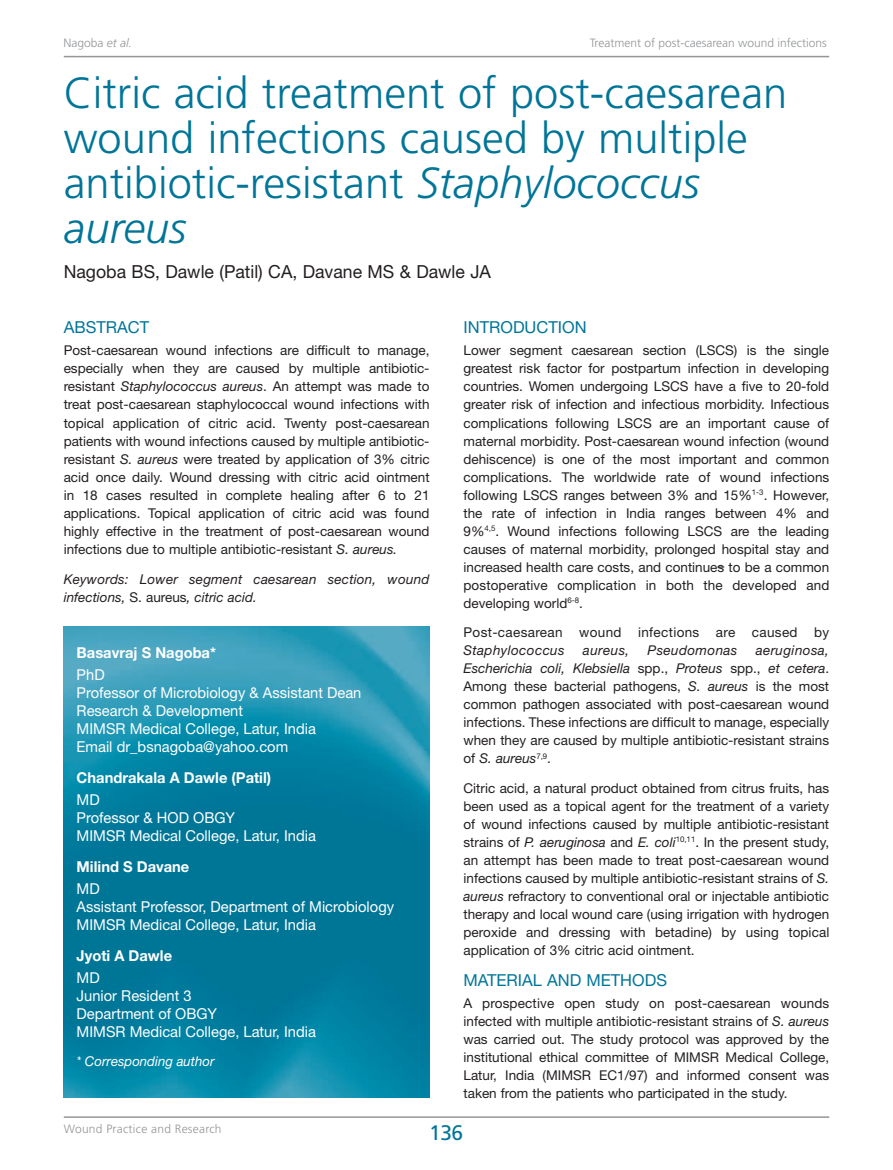
<style>
.page{position:relative;width:893px;height:1170px;background:#fff}
.page>*{position:absolute;margin:0;border:0;box-sizing:border-box;transform-origin:0 0}
.WPR_Top_Title{font:300 43.5px/45px "Frutiger";color:#007598}
.t1{font:21px "Frutiger";color:#007598}
.WPR_Top_Author{font:18px "Helvetica Neue";color:#231f20}
.WPR_Heading{font:16.5px "Helvetica Neue";color:#007598}
.WPR_Green_Box_text{font:15px/18px "Helvetica Neue";color:#fff}
.WPR_Green_Box_Author{font:700 15px "Helvetica Neue";color:#fff}
.WP_R_Galley{font:13.5px/18px "Helvetica Neue";color:#231f20;text-align:justify}
.WP_R_Galley-2{font:italic 13.5px/18px "Helvetica Neue";letter-spacing:.015em;color:#231f20}
.WP_R_Galley-3{font:13.5px/18px "Helvetica Neue";letter-spacing:.025em;color:#231f20}
.WPR_Green_Box_text-2{font:italic 13.5px "Helvetica Neue";color:#fff}
.t2{font:300 12px "Frutiger";color:#939598}
.t3{font:300 12px "Frutiger";letter-spacing:.02em;color:#939598}
.s1{font-style:italic}
.s2{font-style:normal}
</style>
<div class="page">
<hr style="left:64px;top:1116px;width:765px;height:1px;background:#939598">
<hr style="left:64px;top:56px;width:765px;height:1px;background:#939598">
<img style="left:64px;top:626px;width:365px;height:471px">
<p class="t2" style="left:63px;top:36px;width:70px">Nagoba <span class="s1">et al.</span></p>
<p class="t2" style="left:590px;top:36px;width:239px">Treatment of post-caesarean wound infections</p>
<p class="WPR_Top_Title" style="left:64px;top:70px;width:725px">Citric acid treatment of post-caesarean wound infections caused by multiple antibiotic-resistant <span class="s1">Staphylococcus aureus</span></p>
<p class="WPR_Top_Author" style="left:64px;top:261px;width:429px">Nagoba BS, Dawle (Patil) CA, Davane MS &amp; Dawle JA</p>
<p class="WPR_Heading" style="left:64px;top:317px;width:87px">ABSTRACT</p>
<p class="WP_R_Galley" style="left:64px;top:341px;width:367px">Post-caesarean wound infections are difficult to manage, especially when they are caused by multiple antibiotic&shy;resistant <span class="s1">Staphylococcus aureus</span>. An attempt was made to treat post-caesarean staphylococcal wound infections with topical application of citric acid. Twenty post-caesarean patients with wound infections caused by multiple antibiotic&shy;resistant <span class="s1">S. aureus</span> were treated by application of 3% citric acid once daily. Wound dressing with citric acid ointment in 18 cases resulted in complete healing after 6 to 21 applications. Topical application of citric acid was found highly effective in the treatment of post-caesarean wound infections due to multiple antibiotic-resistant <span class="s1">S. aureus.</span></p>
<p class="WP_R_Galley-2" style="left:64px;top:570px;width:367px">Keywords: Lower segment caesarean section, wound infections, <span class="s2">S. aureus</span>, citric acid.</p>
<p class="WPR_Green_Box_Author" style="left:77px;top:643px;width:141px">Basavraj S Nagoba*</p>
<p class="WPR_Green_Box_text" style="left:77px;top:665px;width:286px">PhD<br>Professor of Microbiology &amp; Assistant Dean<br>Research &amp; Development<br>MIMSR Medical College, Latur, India<br>Email dr_bsnagoba@yahoo.com</p>
<p class="WPR_Green_Box_Author" style="left:77px;top:768px;width:196px">Chandrakala A Dawle (Patil)</p>
<p class="WPR_Green_Box_text" style="left:77px;top:790px;width:241px">MD<br>Professor &amp; HOD OBGY<br>MIMSR Medical College, Latur, India</p>
<p class="WPR_Green_Box_Author" style="left:77px;top:857px;width:114px">Milind S Davane</p>
<p class="WPR_Green_Box_text" style="left:77px;top:879px;width:319px">MD<br>Assistant Professor, Department of Microbiology<br>MIMSR Medical College, Latur, India</p>
<p class="WPR_Green_Box_Author" style="left:77px;top:946px;width:97px">Jyoti A Dawle</p>
<p class="WPR_Green_Box_text" style="left:77px;top:968px;width:241px">MD<br>Junior Resident 3<br>Department of OBGY<br>MIMSR Medical College, Latur, India</p>
<p class="WPR_Green_Box_text-2" style="left:77px;top:1053px;width:139px">* Corresponding author</p>
<p class="WPR_Heading" style="left:463px;top:317px;width:125px">INTRODUCTION</p>
<p class="WP_R_Galley" style="left:463px;top:341px;width:367px">Lower segment caesarean section (LSCS) is the single greatest risk factor for postpartum infection in developing countries. Women undergoing LSCS have a five to 20-fold greater risk of infection and infectious morbidity. Infectious complications following LSCS are an important cause of maternal morbidity. Post-caesarean wound infection (wound dehiscence) is one of the most important and common complications. The worldwide rate of wound infections following LSCS ranges between 3% and 15%<sup>1-3</sup>. However, the rate of infection in India ranges between 4% and 9%<sup>4,5</sup>. Wound infections following LSCS are the leading causes of maternal morbidity, prolonged hospital stay and increased health care costs, and continues to be a common postoperative complication in both the developed and developing world<sup>6-8</sup>.</p>
<p class="WP_R_Galley-3" style="left:463px;top:623px;width:367px">Post-caesarean wound infections are caused by<br><span class="s1">Staphylococcus</span></p>
<p class="WP_R_Galley" style="left:463px;top:641px;width:367px;text-indent:292px"><span class="s1">aeruginosa, Escherichia coli, Klebsiella</span> spp., <span class="s1">Proteus</span> spp., <span class="s1">et cetera</span>.<br>Among these bacterial pathogens, <span class="s1">S. aureus</span> is the most common pathogen associated with post-caesarean wound infections. These infections are difficult to manage, especially when they are caused by multiple antibiotic-resistant strains of <span class="s1">S. aureus</span><sup>7,9</sup>.</p>
<p class="WP_R_Galley" style="left:463px;top:778px;width:367px">Citric acid, a natural product obtained from citrus fruits, has been used as a topical agent for the treatment of a variety of wound infections caused by multiple antibiotic-resistant strains of <span class="s1">P. aeruginosa</span> and <span class="s1">E. coli</span><sup>10,11</sup>. In the present study, an attempt has been made to treat post-caesarean wound infections caused by multiple antibiotic-resistant strains of <span class="s1">S. aureus</span> refractory to conventional oral or injectable antibiotic therapy and local wound care (using irrigation with hydrogen peroxide and dressing with betadine) by using topical application of 3% citric acid ointment.</p>
<p class="WPR_Heading" style="left:463px;top:969px;width:205px">MATERIAL AND METHODS</p>
<p class="WP_R_Galley" style="left:463px;top:993px;width:367px">A prospective open study on post-caesarean wounds infected with multiple antibiotic-resistant strains of <span class="s1">S. aureus </span>was carried out. The study protocol was approved by the institutional ethical committee of MIMSR Medical College, Latur, India (MIMSR EC1/97) and informed consent was taken from the patients who participated in the study.</p>
<p class="WP_R_Galley-2" style="left:583px;top:641px;width:48px">aureus,</p>
<p class="WP_R_Galley-2" style="left:648px;top:641px;width:91px">Pseudomonas</p>
<p class="t3" style="left:64px;top:1122px;width:159px">Wound Practice and Research</p>
<h2 class="t1" style="left:429px;top:1120px;width:36px">136</h2>
</div>
